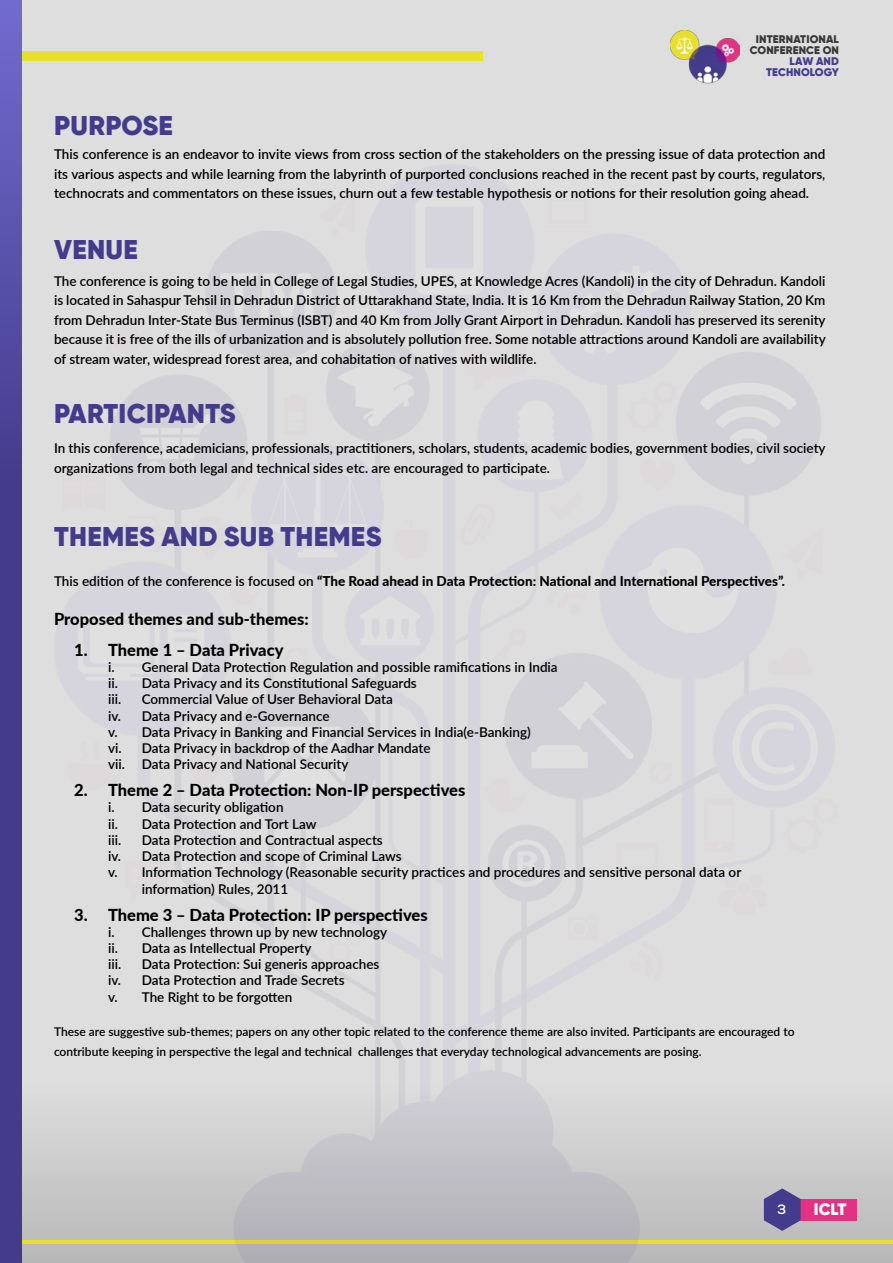
<style>
.page{position:relative;width:893px;height:1263px;background:#dedede}
.page>*{position:absolute;margin:0;border:0;box-sizing:border-box;transform-origin:0 0}
.t1{font:900 27px "Gilroy";letter-spacing:.01em;color:#433c8c}
.t2{font:800 16.5px "Lato";color:#000}
.t3{font:900 16.5px "Gilroy";color:#fff}
.t4{font:600 13.5px/16.2px "Lato";color:#000}
.t5{font:800 13.5px "Lato";color:#000}
.t6{font:700 13.5px "Nexa";color:#fff}
.t7{font:600 12px/19.5px "Lato";color:#000}
.t8{font:900 10.95px/10.9px "Gilroy";letter-spacing:.01em;color:#393839;text-align:center}
.t9{font:900 10.95px/10.9px "Gilroy";letter-spacing:.01em;color:#433c8c;text-align:right}
.s1{font-weight:600}
</style>
<div class="page">
<hr style="left:0;top:1241px;width:893px;height:3px;background:#e8e02e">
<div style="left:0;top:51px;width:482px;height:10px;background:#e8e02e"></div>
<div style="left:801px;top:1199px;width:56px;height:21px;background:#e33283"></div>
<svg style="left:0;top:0;width:22px;height:1263px"></svg>
<img style="left:670px;top:31px;width:69px;height:53px">
<img style="left:54px;top:231px;width:785px;height:1032px">
<h1 class="t1" style="left:54px;top:108px;width:120px">PURPOSE</h1>
<p class="t8" style="left:750px;top:34px;width:91px">INTERNATIONAL<br>CONFERENCE ON</p>
<p class="t9" style="left:766px;top:56px;width:74px">LAW AND<br>TECHNOLOGY</p>
<p class="t4" style="left:54px;top:144px;width:773px;line-height:19.5px;text-align:justify">This conference is an endeavor to invite views from cross section of the stakeholders on the pressing issue of data protection and its various aspects and while learning from the labyrinth of purported conclusions reached in the recent past by courts, regulators, technocrats and commentators on these issues, churn out a few testable hypothesis or notions for their resolution going ahead.</p>
<h1 class="t1" style="left:54px;top:232px;width:85px">VENUE</h1>
<p class="t4" style="left:54px;top:270px;width:773px;line-height:19.5px;text-align:justify">The conference is going to be held in College of Legal Studies, UPES, at Knowledge Acres (Kandoli) in the city of Dehradun. Kandoli is located in Sahaspur Tehsil in Dehradun District of Uttarakhand State, India. It is 16 Km from the Dehradun Railway Station, 20 Km from Dehradun Inter-State Bus Terminus (ISBT) and 40 Km from Jolly Grant Airport in Dehradun. Kandoli has preserved its serenity because it is free of the ills of urbanization and is absolutely pollution free. Some notable attractions around Kandoli are availability of stream water, widespread forest area, and cohabitation of natives with wildlife.</p>
<h1 class="t1" style="left:54px;top:396px;width:183px">PARTICIPANTS</h1>
<p class="t4" style="left:54px;top:438px;width:773px;line-height:19.5px">In this conference, academicians, professionals, practitioners, scholars, students, academic bodies, government bodies, civil society organizations from both legal and technical sides etc. are encouraged to participate.</p>
<h1 class="t1" style="left:54px;top:519px;width:329px">THEMES AND SUB THEMES</h1>
<p class="t5" style="left:54px;top:571px;width:733px"><span class="s1">This edition of the conference is focused on</span> “The Road ahead in Data Protection: National and International Perspectives”.</p>
<p class="t2" style="left:54px;top:607px;width:256px">Proposed themes and sub-themes:</p>
<p class="t2" style="left:74px;top:638px;width:211px">1. Theme 1 – Data Privacy</p>
<p class="t4" style="left:108px;top:658px;width:451px">i. General Data Protection Regulation and possible ramifications in India ii. Data Privacy and its Constitutional Safeguards<br>iii.</p>
<p class="t4" style="left:108px;top:691px;width:424px;text-indent:34px">Commercial Value of User Behavioral Data<br>iv. Data Privacy and e-Governance<br>v. Data Privacy in Banking and Financial Services in India(e-Banking) vi. Data Privacy in backdrop of the Aadhar Mandate<br>vii. Data Privacy and National Security</p>
<p class="t2" style="left:74px;top:778px;width:393px">2. Theme 2 – Data Protection: Non-IP perspectives</p>
<p class="t4" style="left:108px;top:799px;width:210px">i. Data security obligation<br>ii. Data Protection and Tort Law iii.</p>
<p class="t4" style="left:142px;top:831px;width:243px">Data Protection and Contractual aspects</p>
<p class="t4" style="left:108px;top:847px;width:295px">iv. Data Protection and scope of Criminal Laws</p>
<p class="t4" style="left:108px;top:864px;width:635px">v. Information Technology (Reasonable security practices and procedures and sensitive personal data or</p>
<p class="t4" style="left:142px;top:880px;width:148px">information) Rules, 2011</p>
<p class="t2" style="left:74px;top:902px;width:355px">3. Theme 3 – Data Protection: IP perspectives</p>
<p class="t4" style="left:108px;top:923px;width:281px">i. Challenges thrown up by new technology ii. Data as Intellectual Property<br>iii.</p>
<p class="t4" style="left:108px;top:955px;width:273px;text-indent:34px">Data Protection: Sui generis approaches iv. Data Protection and Trade Secrets<br>v. The Right to be forgotten</p>
<p class="t7" style="left:54px;top:1021px;width:742px">These are suggestive sub-themes; papers on any other topic related to the conference theme are also invited. Participants are encouraged to contribute keeping in perspective the legal and technical challenges that everyday technological advancements are posing.</p>
<p class="t6" style="left:777px;top:1201px;width:11px">3</p>
<p class="t3" style="left:814px;top:1198px;width:34px">ICLT</p>
</div>
